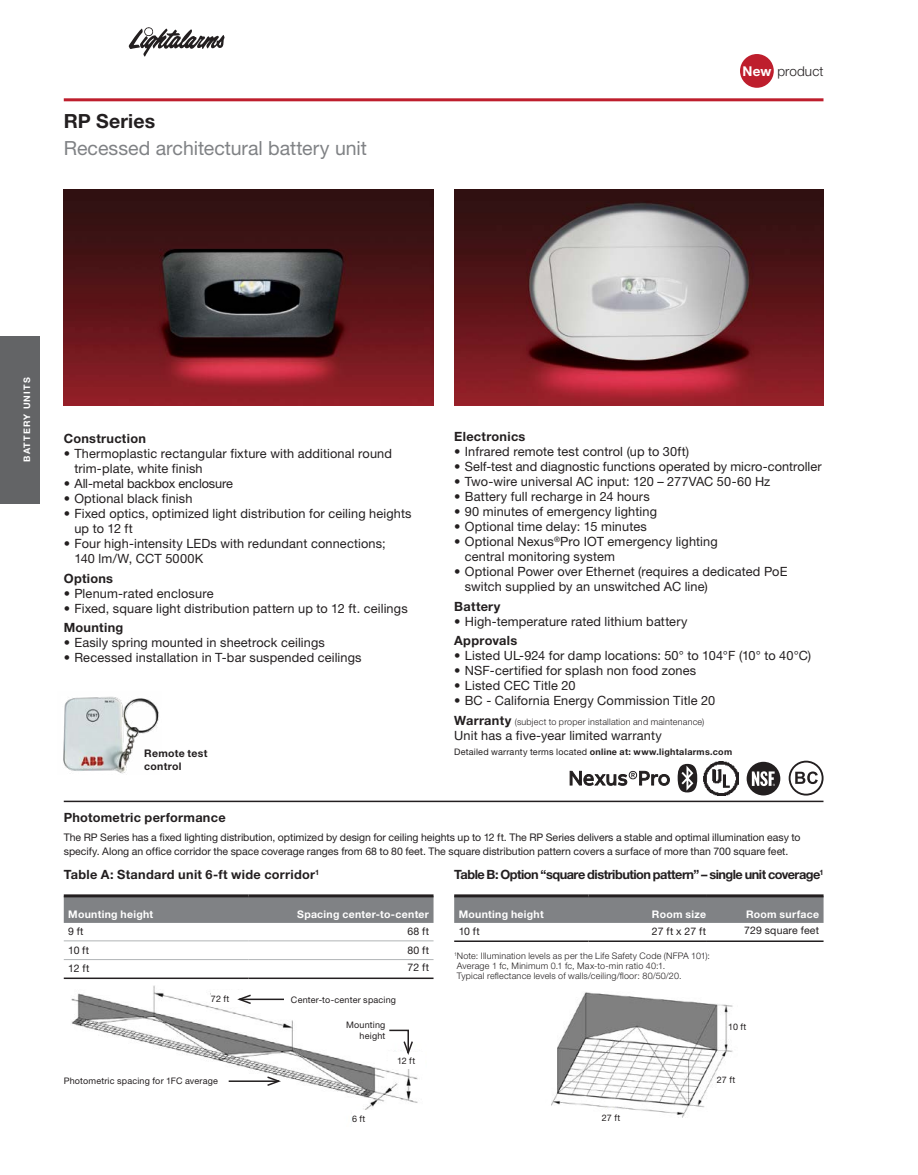
<style>
.page{position:relative;width:918px;height:1175px;background:#fff}
.page>*{position:absolute;margin:0;border:0;box-sizing:border-box;transform-origin:0 0}
.t1{font:19.5px "Helvetica Neue LT Pro";color:#808285}
.t2{font:700 19.5px "Helvetica Neue LT Pro";letter-spacing:.005em;color:#231f20}
.t3{font:300 13.5px "Helvetica Neue LT Pro";letter-spacing:.01em;color:#231f20}
.t4{font:12.75px/15px "Helvetica Neue LT Pro";letter-spacing:.01em;color:#231f20}
.t5{font:700 12.75px "Helvetica Neue LT Pro";letter-spacing:.02em;color:#231f20}
.t6{font:700 12.75px "Helvetica Neue LT Pro";letter-spacing:-.04em;color:#231f20}
.t7{font:12.75px "Helvetica Neue LT Pro";letter-spacing:-.01em;color:#231f20}
.t8{font:10.5px/13.5px "Helvetica Neue LT Pro";color:#231f20}
.t9{font:700 10.5px "Helvetica Neue LT Pro";letter-spacing:.025em;color:#fff}
.t10{font:700 10.5px/13.5px "Helvetica Neue LT Pro";letter-spacing:.025em;color:#231f20}
.t11{font:300 9px/9.8px "Helvetica Neue LT Pro";letter-spacing:.02em;color:#231f20}
.t12{font:9px/10.5px "Helvetica Neue LT Pro";letter-spacing:.02em;color:#231f20;text-align:right}
.t13{font:700 9px "Helvetica Neue LT Pro";letter-spacing:.13em;color:#fff}
.s1{font-weight:700;color:#fff}
.s2{font-weight:700;font-size:12.75px}
.s3{font-weight:700}
</style>
<div class="page">
<img style="left:703px;top:761px;width:35px;height:35px">
<div style="left:747px;top:761px;width:33px;height:34px;background:#231f20;border-radius:50%"></div>
<svg style="left:752px;top:771px;width:23px;height:15px"></svg>
<div style="left:678px;top:764px;width:19px;height:28px;background:#231f20;border-radius:50%"></div>
<svg style="left:681px;top:765px;width:12px;height:25px"></svg>
<svg style="left:570px;top:771px;width:100px;height:14px"></svg>
<svg style="left:790px;top:761px;width:33px;height:33px"></svg>
<div style="left:789px;top:760px;width:35px;height:35px;border:2px solid #231f20;border-radius:50%"></div>
<svg style="left:795px;top:771px;width:23px;height:13px"></svg>
<svg style="left:128px;top:27px;width:97px;height:30px"></svg>
<hr style="left:64px;top:98px;width:760px;height:3px;background:#be1e2d">
<div style="left:0;top:336px;width:40px;height:167px;background:#636466"></div>
<hr style="left:64px;top:800px;width:760px;height:2px;background:#231f20">
<img style="left:551px;top:992px;width:182px;height:126px">
<div style="left:728px;top:1018px;width:33px;height:17px;background:#fff"></div>
<div style="left:602px;top:1109px;width:32px;height:17px;background:#fff"></div>
<div style="left:717px;top:1071px;width:36px;height:17px;background:#fff"></div>
<img style="left:71px;top:985px;width:347px;height:136px">
<div style="left:211px;top:990px;width:32px;height:17px;background:#fff"></div>
<div style="left:352px;top:1110px;width:32px;height:16px;background:#fff"></div>
<div style="left:388px;top:1052px;width:36px;height:16px;background:#fff"></div>
<hr style="left:239px;top:998px;width:45px;height:2px;background:#231f20">
<svg style="left:237px;top:993px;width:16px;height:12px"></svg>
<div style="left:284px;top:990px;width:120px;height:18px;background:#fff"></div>
<div style="left:329px;top:1021px;width:56px;height:18px;background:#fff"></div>
<svg style="left:388px;top:1028px;width:26px;height:27px"></svg>
<hr style="left:229px;top:1080px;width:50px;height:2px;background:#231f20">
<svg style="left:266px;top:1075px;width:17px;height:12px"></svg>
<svg style="left:64px;top:897px;width:370px;height:26px;background:#7f8083"></svg>
<hr style="left:64px;top:977px;width:185px;height:2px;background:#231f20">
<hr style="left:64px;top:940px;width:185px;height:1px;background:#b1b4b6">
<hr style="left:64px;top:959px;width:185px;height:1px;background:#b1b4b6">
<hr style="left:249px;top:940px;width:185px;height:1px;background:#b1b4b6">
<hr style="left:249px;top:959px;width:185px;height:1px;background:#b1b4b6">
<hr style="left:249px;top:977px;width:185px;height:2px;background:#231f20">
<hr style="left:64px;top:894px;width:185px;height:3px;background:#231f20">
<hr style="left:249px;top:894px;width:185px;height:3px;background:#231f20">
<svg style="left:454px;top:897px;width:370px;height:26px;background:#7f8184"></svg>
<hr style="left:454px;top:940px;width:135px;height:2px;background:#231f20">
<hr style="left:589px;top:940px;width:117px;height:2px;background:#231f20">
<hr style="left:706px;top:940px;width:118px;height:2px;background:#231f20">
<hr style="left:454px;top:894px;width:135px;height:3px;background:#231f20">
<hr style="left:589px;top:894px;width:117px;height:3px;background:#231f20">
<hr style="left:706px;top:894px;width:118px;height:3px;background:#231f20">
<div style="left:740px;top:54px;width:34px;height:34px;background:#be1e2d;border-radius:50%"></div>
<img style="left:64px;top:189px;width:369px;height:216px">
<img style="left:454px;top:189px;width:370px;height:216px">
<img style="left:63px;top:696px;width:96px;height:78px">
<h1 class="t2" style="left:64px;top:109px;width:93px">RP Series</h1>
<h1 class="t1" style="left:64px;top:136px;width:305px">Recessed architectural battery unit</h1>
<p class="t3" style="left:742px;top:62px;width:83px"><span class="s1">New</span> product</p>
<p class="t13" style="left:21px;top:462px;width:86px;rotate:-90deg">BATTERY UNITS</p>
<p class="t5" style="left:64px;top:431px;width:84px">Construction</p>
<p class="t4" style="left:74px;top:446px;width:319px;text-indent:-11px">• Thermoplastic rectangular fixture with additional round trim-plate, white finish</p>
<p class="t7" style="left:64px;top:476px;width:171px">• All-metal backbox enclosure</p>
<p class="t4" style="left:64px;top:491px;width:130px">• Optional black finish</p>
<p class="t4" style="left:74px;top:506px;width:339px;text-indent:-11px">• Fixed optics, optimized light distribution for ceiling heights up to 12 ft</p>
<p class="t4" style="left:74px;top:536px;width:313px;text-indent:-11px">• Four high-intensity LEDs with redundant connections;<br>140 lm/W, CCT 5000K</p>
<p class="t5" style="left:64px;top:570px;width:51px">Options</p>
<p class="t4" style="left:64px;top:585px;width:151px">• Plenum-rated enclosure</p>
<p class="t4" style="left:64px;top:600px;width:345px">• Fixed, square light distribution pattern up to 12 ft. ceilings</p>
<p class="t5" style="left:64px;top:620px;width:61px">Mounting</p>
<p class="t4" style="left:64px;top:635px;width:263px">• Easily spring mounted in sheetrock ceilings</p>
<p class="t4" style="left:64px;top:650px;width:299px">• Recessed installation in T-bar suspended ceilings</p>
<p class="t10" style="left:144px;top:746px;width:65px">Remote test control</p>
<p class="t5" style="left:454px;top:429px;width:73px">Electronics</p>
<p class="t4" style="left:454px;top:444px;width:236px">• Infrared remote test control (up to 30ft)</p>
<p class="t4" style="left:454px;top:459px;width:369px">• Self-test and diagnostic functions operated by micro-controller</p>
<p class="t4" style="left:454px;top:474px;width:318px">• Two-wire universal AC input: 120 – 277VAC 50-60 Hz</p>
<p class="t4" style="left:454px;top:489px;width:197px">• Battery full recharge in 24 hours</p>
<p class="t4" style="left:454px;top:504px;width:204px">• 90 minutes of emergency lighting</p>
<p class="t4" style="left:454px;top:519px;width:194px">• Optional time delay: 15 minutes</p>
<p class="t4" style="left:465px;top:534px;width:254px;text-indent:-11px">• Optional Nexus<sup>®</sup>Pro IOT emergency lighting central monitoring system</p>
<p class="t4" style="left:465px;top:564px;width:324px;text-indent:-11px">• Optional Power over Ethernet (requires a dedicated PoE switch supplied by an unswitched AC line)</p>
<p class="t5" style="left:454px;top:598px;width:48px">Battery</p>
<p class="t4" style="left:454px;top:613px;width:235px">• High-temperature rated lithium battery</p>
<p class="t5" style="left:454px;top:633px;width:64px">Approvals</p>
<p class="t4" style="left:454px;top:648px;width:359px">• Listed UL-924 for damp locations: 50° to 104°F (10° to 40°C)</p>
<p class="t4" style="left:454px;top:663px;width:244px">• NSF-certified for splash non food zones</p>
<p class="t4" style="left:454px;top:678px;width:123px">• Listed CEC Title 20</p>
<p class="t4" style="left:454px;top:693px;width:263px">• BC - California Energy Commission Title 20</p>
<p class="t11" style="left:454px;top:716px;width:252px"><span class="s2">Warranty</span> (subject to proper installation and maintenance)</p>
<p class="t4" style="left:454px;top:727px;width:209px">Unit has a five-year limited warranty</p>
<p class="t12" style="left:454px;top:746px;width:279px">Detailed warranty terms located <span class="s3">online at: www.lightalarms.com</span></p>
<p class="t5" style="left:64px;top:809px;width:163px">Photometric performance</p>
<p class="t8" style="left:64px;top:830px;width:738px">The RP Series has a fixed lighting distribution, optimized by design for ceiling heights up to 12 ft. The RP Series delivers a stable and optimal illumination easy to specify. Along an office corridor the space coverage ranges from 68 to 80 feet. The square distribution pattern covers a surface of more than 700 square feet.</p>
<p class="t5" style="left:64px;top:866px;width:257px">Table A: Standard unit 6-ft wide corridor<sup>1</sup></p>
<p class="t9" style="left:68px;top:907px;width:87px">Mounting height</p>
<p class="t9" style="left:297px;top:907px;width:133px">Spacing center-to-center</p>
<p class="t8" style="left:68px;top:924px;width:17px">9 ft</p>
<p class="t8" style="left:407px;top:924px;width:23px">68 ft</p>
<p class="t8" style="left:68px;top:942px;width:22px">10 ft</p>
<p class="t8" style="left:407px;top:942px;width:23px">80 ft</p>
<p class="t8" style="left:68px;top:961px;width:23px">12 ft</p>
<p class="t8" style="left:408px;top:960px;width:23px">72 ft</p>
<p class="t12" style="left:211px;top:993px;width:20px">72 ft</p>
<p class="t12" style="left:64px;top:1075px;width:156px">Photometric spacing for 1FC average</p>
<p class="t12" style="left:291px;top:993px;width:107px">Center-to-center spacing</p>
<p class="t12" style="left:346px;top:1019px;width:41px">Mounting height</p>
<p class="t12" style="left:352px;top:1113px;width:15px">6 ft</p>
<p class="t12" style="left:397px;top:1055px;width:20px">12 ft</p>
<p class="t6" style="left:454px;top:866px;width:371px">Table B: Option “square distribution pattern” – single unit coverage<sup>1</sup></p>
<p class="t9" style="left:459px;top:907px;width:87px">Mounting height</p>
<p class="t9" style="left:652px;top:907px;width:56px">Room size</p>
<p class="t9" style="left:746px;top:907px;width:74px">Room surface</p>
<p class="t8" style="left:459px;top:924px;width:23px">10 ft</p>
<p class="t8" style="left:652px;top:924px;width:56px">27 ft x 27 ft</p>
<p class="t8" style="left:744px;top:923px;width:76px">729 square feet</p>
<p class="t11" style="left:457px;top:951px;width:255px;text-indent:-3px"><sup>1</sup>Note: Illumination levels as per the Life Safety Code (NFPA 101):<br>Average 1 fc, Minimum 0.1 fc, Max-to-min ratio 40:1.<br>Typical reflectance levels of walls/ceiling/floor: 80/50/20.</p>
<p class="t12" style="left:728px;top:1021px;width:20px">10 ft</p>
<p class="t12" style="left:602px;top:1112px;width:20px">27 ft</p>
<p class="t12" style="left:717px;top:1074px;width:20px">27 ft</p>
</div>
